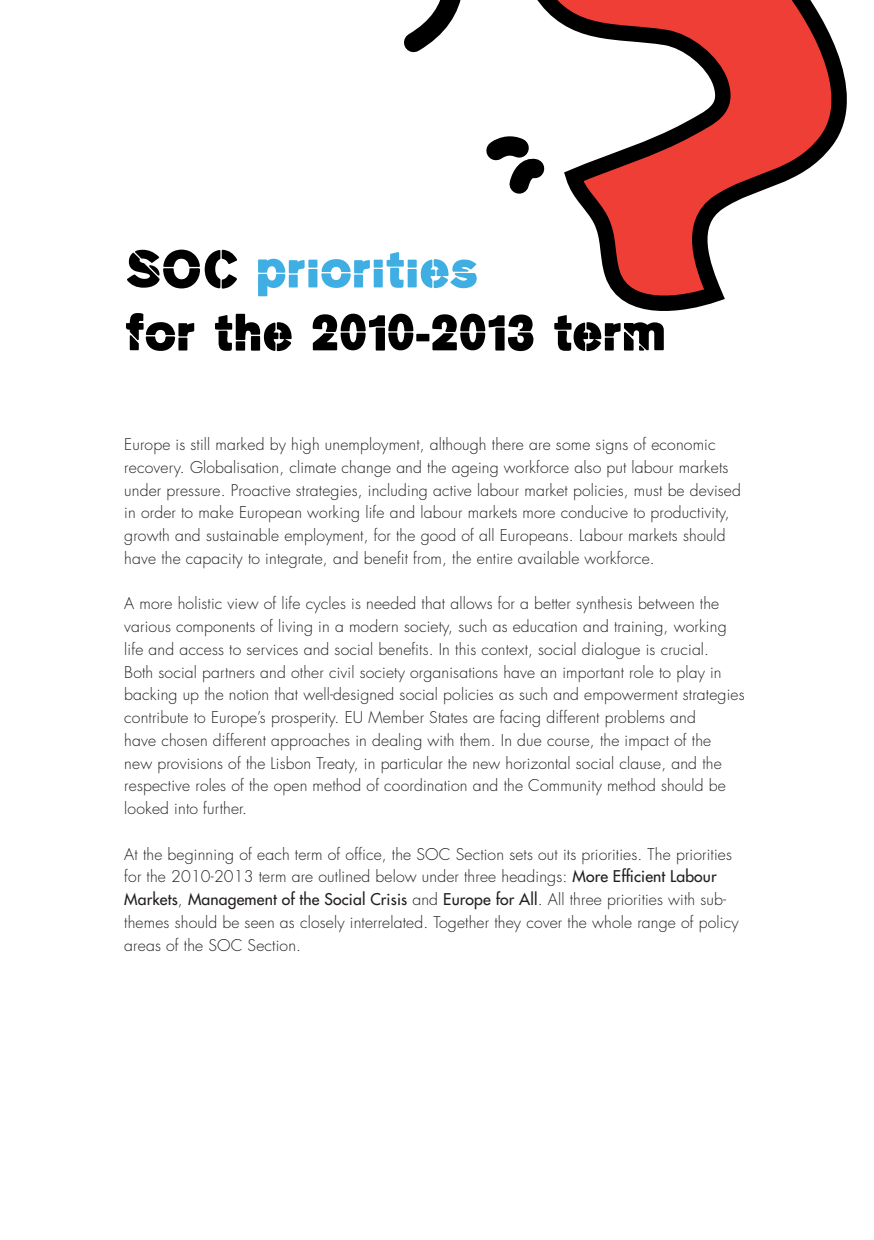
<style>
.page{position:relative;width:874px;height:1240px;background:#fff}
.page>*{position:absolute;margin:0;border:0;box-sizing:border-box;transform-origin:0 0}
.t1{font:900 52.5px/63px "MK Stencilsans";color:#000001}
.t2{font:300 15.75px/22.8px "Futura";letter-spacing:.01em;color:#231f20}
.t3{font:500 15.75px "Futura CE";letter-spacing:.01em;color:#231f20}
.s1{color:#3faee2}
.s2{font-family:"Futura CE";font-weight:500}
.s3{font-family:"Futura";font-weight:300}
</style>
<div class="page">
<svg style="left:500px;top:0;width:347px;height:311px"></svg>
<svg style="left:404px;top:0;width:57px;height:53px"></svg>
<svg style="left:486px;top:138px;width:71px;height:69px"></svg>
<h1 class="t1" style="left:124px;top:237px;width:542px">SOC <span class="s1">priorities<br></span>for the 2010-2013 term</h1>
<p class="t2" style="left:124px;top:433px;width:618px">Europe is still marked by high unemployment, although there are some signs of economic recovery. Globalisation, climate change and the ageing workforce also put labour markets under pressure. Proactive strategies, including active labour market policies, must be devised in order to make European working life and labour markets more conducive to productivity, growth and sustainable employment, for the good of all Europeans. Labour markets should have the capacity to integrate, and benefit from, the entire available workforce.</p>
<p class="t2" style="left:124px;top:593px;width:621px">A more holistic view of life cycles is needed that allows for a better synthesis between the various components of living in a modern society, such as education and training, working life and access to services and social benefits. In this context, social dialogue is crucial.<br>Both social partners and other civil society organisations have an important role to play in backing up the notion that well-designed social policies as such and empowerment strategies contribute to Europe’s prosperity. EU Member States are facing different problems and<br>have chosen different approaches in dealing with them. In due course, the impact of the<br>new provisions of the Lisbon Treaty, in particular the new horizontal social clause, and the respective roles of the open method of coordination and the Community method should be looked into further.</p>
<p class="t2" style="left:124px;top:843px;width:609px">At the beginning of each term of office, the SOC Section sets out its priorities. The priorities for the 2010-2013 term are outlined below under three headings: <span class="s2">More Efficient Labour</span></p>
<p class="t3" style="left:124px;top:888px;width:603px">Markets<span class="s3">,</span> Management of the Social Crisis <span class="s3">and</span> Europe for All<span class="s3">. All three priorities with sub-</span></p>
<p class="t2" style="left:124px;top:911px;width:615px">themes should be seen as closely interrelated. Together they cover the whole range of policy areas of the SOC Section.</p>
</div>
